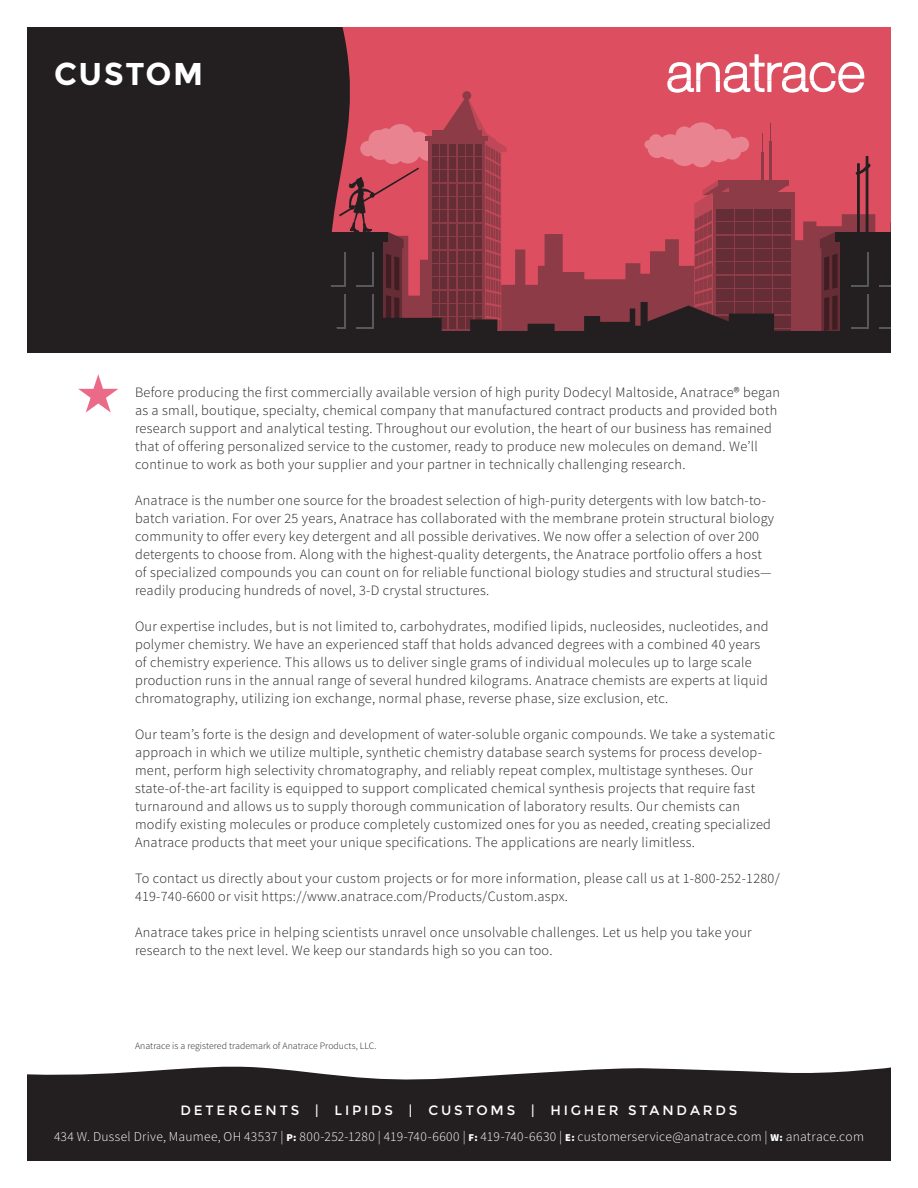
<style>
.page{position:relative;width:918px;height:1188px;background:#fff}
.page>*{position:absolute;margin:0;border:0;box-sizing:border-box;transform-origin:0 0}
.t1{font:700 31.5px "Montserrat";letter-spacing:.045em;color:#fff}
.t2{font:300 14.25px/18px "Source Sans Pro";letter-spacing:.02em;color:#231f20}
.t3{font:300 13.5px "Source Sans Pro";letter-spacing:.02em;color:#fff}
.t4{font:13.5px "Montserrat";letter-spacing:.21em;color:#fff}
.t5{font:300 9.75px "Source Sans Pro";letter-spacing:.005em;color:#231f20}
.s1{font-weight:900;font-size:10.5px}
</style>
<div class="page">
<svg style="left:27px;top:1066px;width:864px;height:95px;background:#312d2e"></svg>
<div style="left:27px;top:27px;width:301px;height:325px;background:#231f20"></div>
<svg style="left:328px;top:27px;width:563px;height:325px;background:#a54350"></svg>
<h1 class="t1" style="left:54px;top:55px;width:120px">CUSTOM</h1>
<p class="t2" style="left:135px;top:384px;width:647px">Before producing the first commercially available version of high purity Dodecyl Maltoside, Anatrace® began as a small, boutique, specialty, chemical company that manufactured contract products and provided both research support and analytical testing. Throughout our evolution, the heart of our business has remained that of offering personalized service to the customer, ready to produce new molecules on demand. We’ll continue to work as both your supplier and your partner in technically challenging research.</p>
<p class="t2" style="left:135px;top:492px;width:641px">Anatrace is the number one source for the broadest selection of high-purity detergents with low batch-to&shy;batch variation. For over 25 years, Anatrace has collaborated with the membrane protein structural biology community to offer every key detergent and all possible derivatives. We now offer a selection of over 200 detergents to choose from. Along with the highest-quality detergents, the Anatrace portfolio offers a host of specialized compounds you can count on for reliable functional biology studies and structural studies— readily producing hundreds of novel, 3-D crystal structures.</p>
<p class="t2" style="left:135px;top:618px;width:635px">Our expertise includes, but is not limited to, carbohydrates, modified lipids, nucleosides, nucleotides, and polymer chemistry. We have an experienced staff that holds advanced degrees with a combined 40 years of chemistry experience. This allows us to deliver single grams of individual molecules up to large scale production runs in the annual range of several hundred kilograms. Anatrace chemists are experts at liquid chromatography, utilizing ion exchange, normal phase, reverse phase, size exclusion, etc.</p>
<p class="t2" style="left:135px;top:726px;width:642px">Our team’s forte is the design and development of water-soluble organic compounds. We take a systematic approach in which we utilize multiple, synthetic chemistry database search systems for process develop&shy;ment, perform high selectivity chromatography, and reliably repeat complex, multistage syntheses. Our state-of-the-art facility is equipped to support complicated chemical synthesis projects that require fast turnaround and allows us to supply thorough communication of laboratory results. Our chemists can modify existing molecules or produce completely customized ones for you as needed, creating specialized Anatrace products that meet your unique specifications. The applications are nearly limitless.</p>
<p class="t2" style="left:135px;top:870px;width:646px">To contact us directly about your custom projects or for more information, please call us at 1-800-252-1280/<br>419-740-6600 or visit https://www.anatrace.com/Products/Custom.aspx.</p>
<p class="t2" style="left:135px;top:924px;width:618px">Anatrace takes price in helping scientists unravel once unsolvable challenges. Let us help you take your research to the next level. We keep our standards high so you can too.</p>
<p class="t5" style="left:135px;top:1040px;width:243px">Anatrace is a registered trademark of Anatrace Products, LLC.</p>
<p class="t4" style="left:181px;top:1102px;width:335px">DETERGENTS | LIPID S | CUSTOMS</p>
<p class="t4" style="left:531px;top:1102px;width:208px">| HIGH ER STAND ARD S</p>
<p class="t3" style="left:54px;top:1128px;width:812px">434 W. Dussel Drive, Maumee, OH 43537 | <span class="s1">P:</span> 800-252-1280 | 419-740-6600 | <span class="s1">F:</span> 419-740-6630 | <span class="s1">E:</span> customerservice@anatrace.com | <span class="s1">W:</span> anatrace.com</p>
</div>
